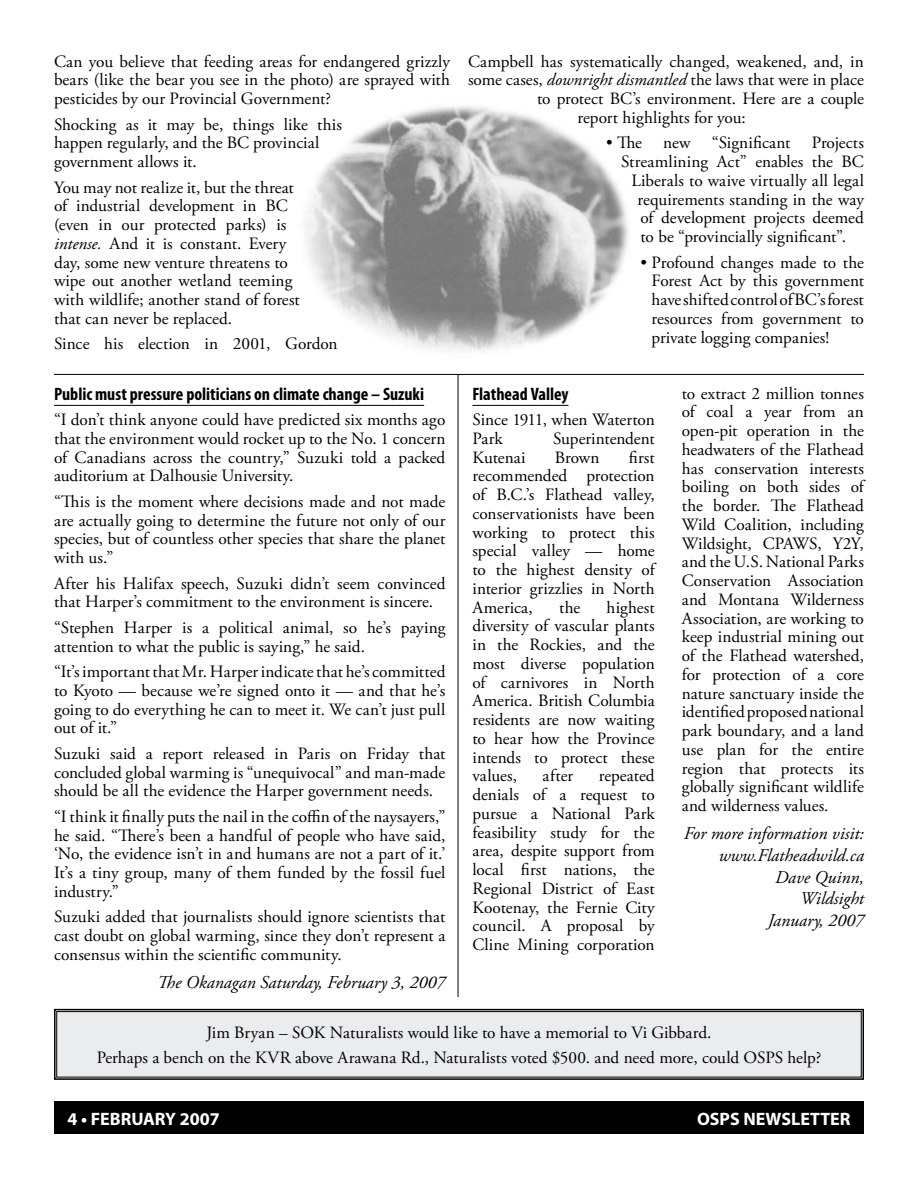
<style>
.page{position:relative;width:918px;height:1188px;background:#fff}
.page>*{position:absolute;margin:0;border:0;box-sizing:border-box;transform-origin:0 0}
.t1{font:italic 18px/21.6px "Adobe Garamond Pro";color:#000;text-align:right}
.t2{font:700 condensed 18px "Myriad Pro";color:#000}
.t3{font:700 18px "Myriad Pro";color:#fff}
.t4{font:17.25px/18.8px "Adobe Garamond Pro";color:#000;text-align:justify}
.s1{font-style:italic}
</style>
<div class="page">
<div style="left:54px;top:1102px;width:810px;height:32px;background:#000"></div>
<img style="left:305px;top:106px;width:324px;height:245px">
<hr style="left:54px;top:405px;width:370px;height:1px;background:#000">
<hr style="left:472px;top:405px;width:97px;height:1px;background:#000">
<svg style="left:54px;top:1008px;width:810px;height:72px;background:#dedfe0"></svg>
<div style="left:56px;top:1011px;width:806px;height:66px;border:1px solid #000"></div>
<hr style="left:54px;top:374px;width:810px;height:1px;background:#000">
<hr style="left:458px;top:374px;width:1px;height:623px;background:#000">
<p class="t4" style="left:54px;top:52px;width:398px">Can you believe that feeding areas for endangered grizzly bears (like the bear you see in the photo) are sprayed with pesticides by our Provincial Government?</p>
<p class="t4" style="left:54px;top:115px;width:290px;text-align:left">Shocking as it may be, things like this happen regularly, and the BC provincial government allows it.</p>
<p class="t4" style="left:54px;top:178px;width:247px;text-align:left">You may not realize it, but the threat of industrial development in BC (even in our protected parks) is <span class="s1">intense.</span> And it is constant. Every day, some new venture threatens to wipe out another wetland teeming with wildlife; another stand of forest that can never be replaced.</p>
<p class="t4" style="left:54px;top:335px;width:285px">Since his election in 2001, Gordon</p>
<p class="t2" style="left:54px;top:384px;width:372px">Public must pressure politicians on climate change – Suzuki</p>
<p class="t4" style="left:54px;top:411px;width:393px">“I don’t think anyone could have predicted six months ago that the environment would rocket up to the No. 1 concern of Canadians across the country,” Suzuki told a packed auditorium at Dalhousie University.</p>
<p class="t4" style="left:54px;top:493px;width:393px">“This is the moment where decisions made and not made are actually going to determine the future not only of our species, but of countless other species that share the planet with us.”</p>
<p class="t4" style="left:54px;top:574px;width:393px">After his Halifax speech, Suzuki didn’t seem convinced that Harper’s commitment to the environment is sincere.</p>
<p class="t4" style="left:54px;top:619px;width:393px">“Stephen Harper is a political animal, so he’s paying attention to what the public is saying,” he said.</p>
<p class="t4" style="left:54px;top:663px;width:393px">“It’s important that Mr. Harper indicate that he’s committed to Kyoto — because we’re signed onto it — and that he’s going to do everything he can to meet it. We can’t just pull out of it.”</p>
<p class="t4" style="left:54px;top:745px;width:393px">Suzuki said a report released in Paris on Friday that concluded global warming is “unequivocal” and man-made should be all the evidence the Harper government needs.</p>
<p class="t4" style="left:54px;top:808px;width:393px">“I think it finally puts the nail in the coffin of the naysayers,” he said. “There’s been a handful of people who have said, ‘No, the evidence isn’t in and humans are not a part of it.’ It’s a tiny group, many of them funded by the fossil fuel industry.”</p>
<p class="t4" style="left:54px;top:908px;width:393px">Suzuki added that journalists should ignore scientists that cast doubt on global warming, since they don’t represent a consensus within the scientific community.</p>
<p class="t1" style="left:157px;top:972px;width:290px">The Okanagan Saturday, February 3, 2007</p>
<p class="t4" style="left:468px;top:52px;width:397px">Campbell has systematically changed, weakened, and, in</p>
<p class="t4" style="left:468px;top:71px;width:397px">some cases, <span class="s1">downright dismantled</span> the laws that were in place</p>
<p class="t4" style="left:537px;top:90px;width:328px">to protect BC’s environment. Here are a couple</p>
<p class="t4" style="left:578px;top:109px;width:170px">report highlights for you:</p>
<p class="t4" style="left:606px;top:134px;width:260px">• The new “Significant Projects</p>
<p class="t4" style="left:621px;top:153px;width:244px">Streamlining Act” enables the BC</p>
<p class="t4" style="left:632px;top:172px;width:234px">Liberals to waive virtually all legal</p>
<p class="t4" style="left:638px;top:190px;width:228px">requirements standing in the way</p>
<p class="t4" style="left:641px;top:209px;width:225px">of development projects deemed</p>
<p class="t4" style="left:641px;top:228px;width:207px">to be “provincially significant”.</p>
<p class="t4" style="left:652px;top:253px;width:214px;text-indent:-11px">• Profound changes made to the Forest Act by this government have shifted control of BC’s forest resources from government to private logging companies!</p>
<p class="t2" style="left:472px;top:384px;width:97px">Flathead Valley</p>
<p class="t4" style="left:472px;top:411px;width:184px">Since 1911, when Waterton<br>Park</p>
<p class="t4" style="left:553px;top:430px;width:103px">Superintendent</p>
<p class="t4" style="left:472px;top:448px;width:184px;text-indent:156px">first recommended protection of B.C.’s Flathead valley, conservationists have been working to protect this special valley — home to the highest density of interior grizzlies in North America,</p>
<p class="t4" style="left:472px;top:448px;width:55px">Kutenai</p>
<p class="t4" style="left:555px;top:448px;width:46px">Brown</p>
<p class="t4" style="left:472px;top:598px;width:184px;text-indent:134px">highest diversity of vascular plants in the Rockies, and the most diverse population of carnivores in North America. British Columbia residents are now waiting to hear how the Province intends to protect these values,</p>
<p class="t4" style="left:559px;top:598px;width:23px">the</p>
<p class="t4" style="left:472px;top:767px;width:184px;text-indent:126px">repeated denials of a request to pursue a National Park feasibility study for the area, despite support from local first nations, the Regional District of East Kootenay, the Fernie City council. A proposal by Cline Mining corporation</p>
<p class="t4" style="left:543px;top:767px;width:32px">after</p>
<p class="t4" style="left:682px;top:384px;width:184px">to extract 2 million tonnes of coal a year from an open-pit operation in the headwaters of the Flathead has conservation interests boiling on both sides of the border. The Flathead Wild Coalition, including Wildsight, CPAWS, Y2Y, and the U.S. National Parks Conservation Association and Montana Wilderness Association, are working to keep industrial mining out of the Flathead watershed, for protection of a core nature sanctuary inside the identified proposed national park boundary, and a land use plan for the entire region that protects its globally significant wildlife and wilderness values.</p>
<p class="t1" style="left:684px;top:823px;width:182px">For more information visit: www.Flatheadwild.ca<br>Dave Quinn,<br>Wildsight<br>January, 2007</p>
<p class="t4" style="left:97px;top:1020px;width:726px;line-height:25.5px;text-align:center">Jim Bryan – SOK Naturalists would like to have a memorial to Vi Gibbard.<br>Perhaps a bench on the KVR above Arawana Rd., Naturalists voted $500. and need more, could OSPS help?</p>
<p class="t3" style="left:68px;top:1107px;width:154px">4 • FEBRUARY 2007</p>
<p class="t3" style="left:697px;top:1107px;width:155px">OSPS NEWSLETTER</p>
</div>
